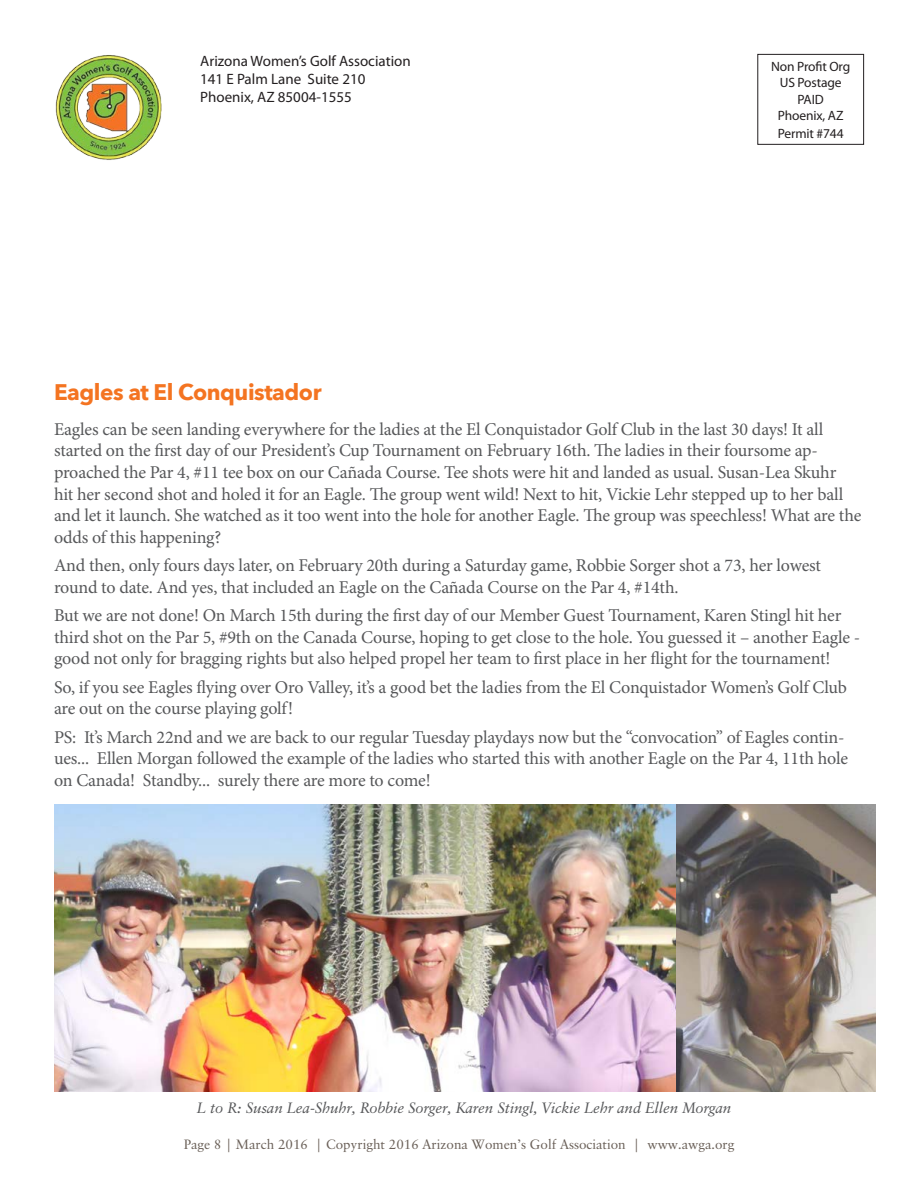
<style>
.page{position:relative;width:918px;height:1188px;background:#fff}
.page>*{position:absolute;margin:0;border:0;box-sizing:border-box;transform-origin:0 0}
.t1{font:700 22.5px "Avenir Next";letter-spacing:-.02em;color:#f47421}
.t2{font:18px/21.6px "Minion Pro";letter-spacing:-.015em;color:#57585a}
.t3{font:15px/18px "Myriad Pro";color:#231f20}
.t4{font:italic 15px "Classical Garamond BT";color:#57585a}
.t5{font:13.5px "Classical Garamond BT";color:#6a6058}
.t6{font:13.5px/16.2px "Myriad Pro";letter-spacing:-.01em;color:#231f20;text-align:center}
</style>
<div class="page">
<img style="left:55px;top:55px;width:107px;height:105px">
<div style="left:757px;top:54px;width:107px;height:91px;border:1px solid #231f20"></div>
<img style="left:54px;top:805px;width:821px;height:286px">
<p class="t3" style="left:200px;top:51px;width:212px">Arizona Women’s Golf Association<br>141 E Palm Lane Suite 210<br>Phoenix, AZ 85004-1555</p>
<p class="t6" style="left:771px;top:58px;width:81px">Non Profit Org<br>US Postage<br>PAID<br>Phoenix, AZ</p>
<p class="t6" style="left:778px;top:125px;width:67px">Permit #744</p>
<p class="t1" style="left:54px;top:372px;width:269px">Eagles at El Conquistador</p>
<p class="t2" style="left:54px;top:418px;width:809px">Eagles can be seen landing everywhere for the ladies at the El Conquistador Golf Club in the last 30 days! It all started on the first day of our President’s Cup Tournament on February 16th. The ladies in their foursome ap&shy;proached the Par 4, #11 tee box on our Cañada Course. Tee shots were hit and landed as usual. Susan-Lea Skuhr<br>hit her second shot and holed it for an Eagle. The group went wild! Next to hit, Vickie Lehr stepped up to her ball and let it launch. She watched as it too went into the hole for another Eagle. The group was speechless! What are the odds of this happening?</p>
<p class="t2" style="left:54px;top:555px;width:769px">And then, only fours days later, on February 20th during a Saturday game, Robbie Sorger shot a 73, her lowest round to date. And yes, that included an Eagle on the Cañada Course on the Par 4, #14th.</p>
<p class="t2" style="left:54px;top:605px;width:808px">But we are not done! On March 15th during the first day of our Member Guest Tournament, Karen Stingl hit her third shot on the Par 5, #9th on the Canada Course, hoping to get close to the hole. You guessed it – another Eagle - good not only for bragging rights but also helped propel her team to first place in her flight for the tournament!</p>
<p class="t2" style="left:54px;top:676px;width:795px">So, if you see Eagles flying over Oro Valley, it’s a good bet the ladies from the El Conquistador Women’s Golf Club are out on the course playing golf!</p>
<p class="t2" style="left:54px;top:726px;width:796px">PS: It’s March 22nd and we are back to our regular Tuesday playdays now but the “convocation” of Eagles contin&shy;ues... Ellen Morgan followed the example of the ladies who started this with another Eagle on the Par 4, 11th hole on Canada! Standby... surely there are more to come!</p>
<p class="t4" style="left:197px;top:1099px;width:536px">L to R: Susan Lea-Shuhr, Robbie Sorger, Karen Stingl, Vickie Lehr and Ellen Morgan</p>
<p class="t5" style="left:184px;top:1136px;width:552px">Page 8 | March 2016 | Copyright 2016 Arizona Women’s Golf Association | www.awga.org</p>
</div>
